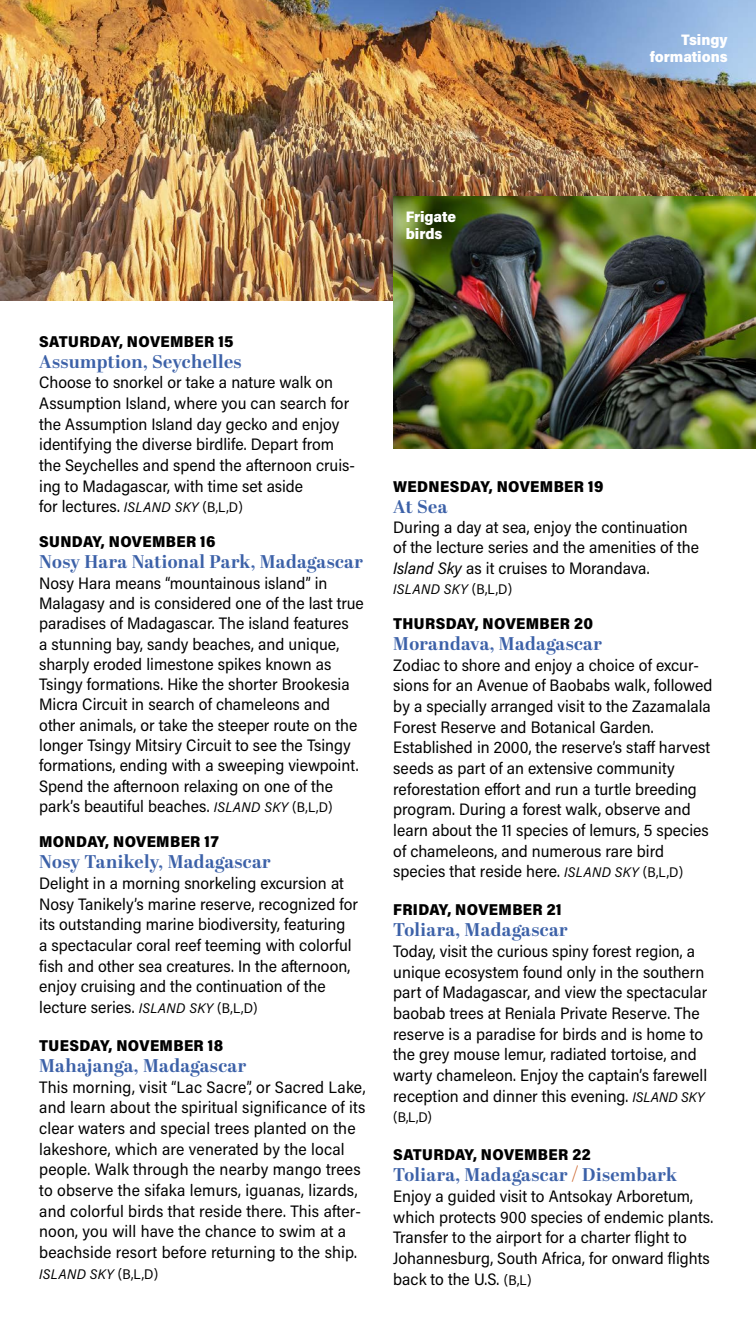
<style>
.page{position:relative;width:756px;height:1323px;background:#fff}
.page>*{position:absolute;margin:0;border:0;box-sizing:border-box;transform-origin:0 0}
.t1{font:700 18.38px "Abril Display";letter-spacing:.02em;color:#3c61a8}
.t2{font:16.62px/20.7px "Acumin Pro Semi Cond";color:#000}
.t3{font:900 15.75px "Acumin Pro Semi Cond";letter-spacing:.02em;color:#000}
.t4{font:900 15.22px/17.5px "Acumin Pro Semi Cond";color:#fff;text-align:right}
.t5{font:italic 14px "Acumin Pro Semi Cond";letter-spacing:.025em;color:#000}
.t6{font:14px "Acumin Pro Semi Cond";color:#000}
.s1{font-style:italic;font-size:14px}
.s2{font-size:14px}
.s3{font-style:normal}
.s4{font-style:italic}
.s5{font-family:"Abril Fatface";font-weight:400;color:#cb6227}
</style>
<div class="page">
<img style="left:0;top:0;width:756px;height:300px">
<img style="left:394px;top:196px;width:362px;height:253px">
<p class="t4" style="left:650px;top:30px;width:79px">Tsingy formations</p>
<p class="t4" style="left:406px;top:207px;width:52px;text-align:left">Frigate birds</p>
<p class="t3" style="left:39px;top:330px;width:196px">SATURDAY, NOVEMBER 15</p>
<p class="t1" style="left:39px;top:349px;width:204px">Assumption, Seychelles</p>
<p class="t2" style="left:39px;top:372px;width:317px">Choose to snorkel or take a nature walk on Assumption Island, where you can search for the Assumption Island day gecko and enjoy identifying the diverse birdlife. Depart from the Seychelles and spend the afternoon cruis&shy;ing to Madagascar, with time set aside<br>for lectures. <span class="s1">ISLAND SKY</span> <span class="s2">(B,L,D)</span></p>
<p class="t3" style="left:39px;top:531px;width:178px">SUNDAY, NOVEMBER 16</p>
<p class="t1" style="left:39px;top:549px;width:325px">Nosy Hara National Park, Madagascar</p>
<p class="t2" style="left:39px;top:572px;width:326px">Nosy Hara means “mountainous island” in Malagasy and is considered one of the last true paradises of Madagascar. The island features<br>a stunning bay, sandy beaches, and unique, sharply eroded limestone spikes known as Tsingy formations. Hike the shorter Brookesia Micra Circuit in search of chameleons and other animals, or take the steeper route on the longer Tsingy Mitsiry Circuit to see the Tsingy formations, ending with a sweeping viewpoint.<br>Spend the afternoon relaxing on one of the park’s beautiful beaches. <span class="s1">ISLAND SKY</span> <span class="s2">(B,L,D)</span></p>
<p class="t3" style="left:39px;top:831px;width:181px">MONDAY, NOVEMBER 17</p>
<p class="t1" style="left:39px;top:849px;width:233px">Nosy Tanikely, Madagascar</p>
<p class="t2" style="left:39px;top:872px;width:320px">Delight in a morning snorkeling excursion at Nosy Tanikely’s marine reserve, recognized for its outstanding marine biodiversity, featuring a spectacular coral reef teeming with colorful fish and other sea creatures. In the afternoon, enjoy cruising and the continuation of the lecture series. <span class="s1">ISLAND SKY</span> <span class="s2">(B,L,D)</span></p>
<p class="t3" style="left:39px;top:1034px;width:185px">TUESDAY, NOVEMBER 18</p>
<p class="t1" style="left:39px;top:1053px;width:208px">Mahajanga, Madagascar</p>
<p class="t2" style="left:39px;top:1076px;width:328px">This morning, visit “Lac Sacre”, or Sacred Lake, and learn about the spiritual significance of its clear waters and special trees planted on the lakeshore, which are venerated by the local people. Walk through the nearby mango trees to observe the sifaka lemurs, iguanas, lizards, and colorful birds that reside there. This after&shy;noon, you will have the chance to swim at a beachside resort before returning to the ship.</p>
<p class="t5" style="left:39px;top:1264px;width:121px">ISLAND SKY <span class="s3">(B,L,D)</span></p>
<p class="t3" style="left:393px;top:475px;width:212px">WEDNESDAY, NOVEMBER 19</p>
<p class="t1" style="left:393px;top:493px;width:56px">At Sea</p>
<p class="t2" style="left:393px;top:516px;width:307px">During a day at sea, enjoy the continuation of the lecture series and the amenities of the<br><span class="s4">Island Sky</span> as it cruises to Morandava.</p>
<p class="t5" style="left:393px;top:579px;width:120px">ISLAND SKY <span class="s3">(B,L,D)</span></p>
<p class="t3" style="left:393px;top:613px;width:201px">THURSDAY, NOVEMBER 20</p>
<p class="t1" style="left:393px;top:631px;width:210px">Morandava, Madagascar</p>
<p class="t2" style="left:393px;top:654px;width:321px">Zodiac to shore and enjoy a choice of excur&shy;sions for an Avenue of Baobabs walk, followed by a specially arranged visit to the Zazamalala Forest Reserve and Botanical Garden.<br>Established in 2000, the reserve’s staff harvest seeds as part of an extensive community reforestation effort and run a turtle breeding program. During a forest walk, observe and learn about the 11 species of lemurs, 5 species of chameleons, and numerous rare bird species that reside here. <span class="s1">ISLAND SKY</span> <span class="s2">(B,L,D)</span></p>
<p class="t3" style="left:393px;top:899px;width:170px">FRIDAY, NOVEMBER 21</p>
<p class="t1" style="left:393px;top:917px;width:176px">Toliara, Madagascar</p>
<p class="t2" style="left:393px;top:940px;width:315px">Today, visit the curious spiny forest region, a unique ecosystem found only in the southern part of Madagascar, and view the spectacular baobab trees at Reniala Private Reserve. The reserve is a paradise for birds and is home to the grey mouse lemur, radiated tortoise, and warty chameleon. Enjoy the captain’s farewell reception and dinner this evening. <span class="s1">ISLAND SKY</span></p>
<p class="t6" style="left:393px;top:1108px;width:40px">(B,L,D)</p>
<p class="t3" style="left:393px;top:1144px;width:199px">SATURDAY, NOVEMBER 22</p>
<p class="t1" style="left:393px;top:1162px;width:285px">Toliara, Madagascar <span class="s5">/</span> Disembark</p>
<p class="t2" style="left:393px;top:1185px;width:321px">Enjoy a guided visit to Antsokay Arboretum, which protects 900 species of endemic plants.<br>Transfer to the airport for a charter flight to Johannesburg, South Africa, for onward flights back to the U.S. <span class="s2">(B,L)</span></p>
</div>
